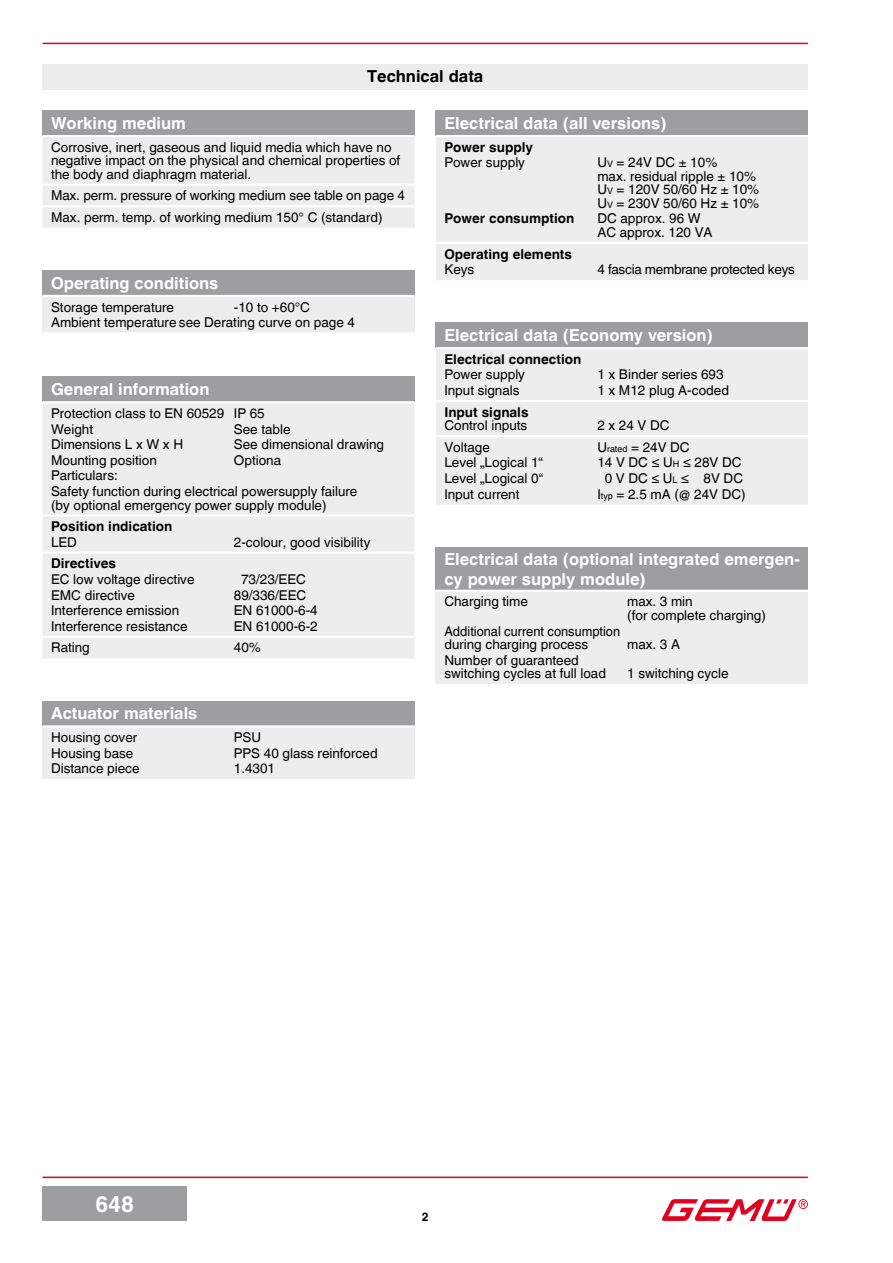
<style>
.page{position:relative;width:893px;height:1263px;background:#fff}
.page>*{position:absolute;margin:0;border:0;box-sizing:border-box;transform-origin:0 0}
.t1{font:700 22.5px "Helvetica World";color:#fff}
.t2{font:700 16.5px/19.8px "Helvetica World";color:#fff}
.t3{font:700 16.5px "Helvetica World";color:#000}
.t4{font:13.5px/13.5px "Helvetica World";color:#000}
.t5{font:700 13.5px "Helvetica World";color:#000}
.t6{font:13.5px/13.5px "Helvetica World";color:#000;scale:.95 1}
.t7{font:13.5px "Helvetica World";letter-spacing:-.02em;color:#000}
.t8{font:13.5px "Helvetica World";letter-spacing:.135em;color:#000}
.t9{font:700 12px "Helvetica World";color:#000}
.s1{font-size:9px}
</style>
<div class="page">
<hr style="left:43px;top:43px;width:765px;height:1px;background:#e20020">
<hr style="left:43px;top:1176px;width:765px;height:2px;background:#e20020">
<div style="left:43px;top:1186px;width:144px;height:34px;background:#9c9e9f"></div>
<img style="left:662px;top:1199px;width:146px;height:21px">
<div style="left:43px;top:64px;width:765px;height:25px;background:#eceded"></div>
<div style="left:436px;top:547px;width:372px;height:44px;background:#9c9e9f"></div>
<div style="left:436px;top:591px;width:372px;height:93px;background:#eceded"></div>
<hr style="left:436px;top:590px;width:372px;height:2px;background:#fff">
<div style="left:43px;top:270px;width:372px;height:26px;background:#9c9e9f"></div>
<div style="left:43px;top:296px;width:372px;height:37px;background:#eceded"></div>
<hr style="left:43px;top:295px;width:372px;height:2px;background:#fff">
<hr style="left:43px;top:332px;width:372px;height:2px;background:#fff">
<div style="left:43px;top:701px;width:372px;height:25px;background:#9c9e9f"></div>
<div style="left:43px;top:726px;width:372px;height:53px;background:#eceded"></div>
<hr style="left:43px;top:725px;width:372px;height:2px;background:#fff">
<div style="left:43px;top:111px;width:372px;height:25px;background:#9c9e9f"></div>
<div style="left:43px;top:137px;width:372px;height:91px;background:#eceded"></div>
<hr style="left:43px;top:135px;width:372px;height:2px;background:#fff">
<hr style="left:43px;top:184px;width:372px;height:2px;background:#fff">
<hr style="left:43px;top:205px;width:372px;height:2px;background:#fff">
<div style="left:43px;top:377px;width:372px;height:25px;background:#9c9e9f"></div>
<div style="left:43px;top:403px;width:372px;height:255px;background:#eceded"></div>
<hr style="left:43px;top:401px;width:372px;height:2px;background:#fff">
<hr style="left:43px;top:514px;width:372px;height:2px;background:#fff">
<hr style="left:43px;top:552px;width:372px;height:2px;background:#fff">
<hr style="left:43px;top:636px;width:372px;height:2px;background:#fff">
<div style="left:436px;top:111px;width:372px;height:25px;background:#9c9e9f"></div>
<div style="left:436px;top:137px;width:372px;height:143px;background:#eceded"></div>
<hr style="left:436px;top:135px;width:372px;height:2px;background:#fff">
<hr style="left:436px;top:242px;width:372px;height:2px;background:#fff">
<div style="left:436px;top:323px;width:372px;height:25px;background:#9c9e9f"></div>
<div style="left:436px;top:349px;width:372px;height:156px;background:#eceded"></div>
<hr style="left:436px;top:347px;width:372px;height:2px;background:#fff">
<hr style="left:436px;top:400px;width:372px;height:2px;background:#fff">
<hr style="left:436px;top:435px;width:372px;height:2px;background:#fff">
<p class="t3" style="left:367px;top:67px;width:118px">Technical data</p>
<p class="t2" style="left:51px;top:113px;width:136px">Working medium</p>
<p class="t4" style="left:51px;top:140px;width:351px">Corrosive, inert, gaseous and liquid media which have no negative impact on the physical and chemical properties of the body and diaphragm material.</p>
<p class="t4" style="left:51px;top:185px;width:355px;line-height:21.6px">Max. perm. pressure of working medium see table on page 4<br>Max. perm. temp. of working medium 150° C (standard)</p>
<p class="t2" style="left:51px;top:273px;width:169px">Operating conditions</p>
<p class="t4" style="left:51px;top:300px;width:125px">Storage temperature</p>
<p class="t4" style="left:51px;top:299px;width:305px;line-height:15.6px;text-indent:183px">-10 to +60°C<br>Ambient temperature see Derating curve on page 4</p>
<p class="t2" style="left:51px;top:379px;width:160px">General information</p>
<p class="t4" style="left:51px;top:405px;width:215px;line-height:15.6px">Protection class to EN 60529 IP 65<br>Weight</p>
<p class="t4" style="left:234px;top:422px;width:58px">See table</p>
<p class="t4" style="left:51px;top:438px;width:134px">Dimensions L x W x H</p>
<p class="t4" style="left:234px;top:438px;width:152px">See dimensional drawing</p>
<p class="t4" style="left:51px;top:453px;width:107px">Mounting position</p>
<p class="t4" style="left:234px;top:453px;width:49px">Optiona</p>
<p class="t4" style="left:51px;top:468px;width:308px;line-height:15.6px">Particulars:<br>Safety function during electrical powersupply failure</p>
<p class="t4" style="left:51px;top:498px;width:277px">(by optional emergency power supply module)</p>
<p class="t5" style="left:51px;top:518px;width:123px">Position indication</p>
<p class="t4" style="left:51px;top:535px;width:28px">LED</p>
<p class="t4" style="left:234px;top:535px;width:138px">2-colour, good visibility</p>
<p class="t5" style="left:51px;top:556px;width:67px">Directives</p>
<p class="t4" style="left:51px;top:572px;width:145px">EC low voltage directive</p>
<p class="t4" style="left:241px;top:572px;width:66px">73/23/EEC</p>
<p class="t4" style="left:51px;top:588px;width:85px">EMC directive</p>
<p class="t4" style="left:234px;top:588px;width:74px">89/336/EEC</p>
<p class="t4" style="left:51px;top:604px;width:130px">Interference emission</p>
<p class="t4" style="left:234px;top:604px;width:85px">EN 61000-6-4</p>
<p class="t4" style="left:51px;top:619px;width:138px">Interference resistance</p>
<p class="t4" style="left:234px;top:619px;width:85px">EN 61000-6-2</p>
<p class="t4" style="left:51px;top:641px;width:40px">Rating</p>
<p class="t4" style="left:234px;top:641px;width:29px">40%</p>
<p class="t2" style="left:51px;top:703px;width:148px">Actuator materials</p>
<p class="t4" style="left:51px;top:731px;width:88px">Housing cover</p>
<p class="t4" style="left:234px;top:731px;width:29px">PSU</p>
<p class="t4" style="left:51px;top:746px;width:84px">Housing base</p>
<p class="t4" style="left:234px;top:746px;width:145px">PPS 40 glass reinforced</p>
<p class="t4" style="left:51px;top:762px;width:90px">Distance piece</p>
<p class="t4" style="left:234px;top:762px;width:43px">1.4301</p>
<p class="t2" style="left:444px;top:113px;width:224px">Electrical data (all versions)</p>
<p class="t5" style="left:444px;top:139px;width:90px">Power supply</p>
<p class="t4" style="left:444px;top:156px;width:82px">Power supply</p>
<p class="t4" style="left:597px;top:156px;width:163px">U<span class="s1">V</span> = 24V DC ± 10%<br>max. residual ripple ± 10%<br>U<span class="s1">V</span> = 120V 50/60 Hz ± 10%<br>U<span class="s1">V</span> = 230V 50/60 Hz ± 10%</p>
<p class="t5" style="left:444px;top:211px;width:131px">Power consumption</p>
<p class="t4" style="left:597px;top:212px;width:117px">DC approx. 96 W<br>AC approx. 120 VA</p>
<p class="t5" style="left:444px;top:246px;width:129px">Operating elements</p>
<p class="t4" style="left:444px;top:263px;width:31px">Keys</p>
<p class="t7" style="left:597px;top:262px;width:199px">4 fascia membrane protected keys</p>
<p class="t2" style="left:444px;top:326px;width:270px">Electrical data (Economy version)</p>
<p class="t5" style="left:444px;top:351px;width:138px">Electrical connection</p>
<p class="t4" style="left:444px;top:368px;width:82px">Power supply</p>
<p class="t4" style="left:597px;top:368px;width:128px">1 x Binder series 693</p>
<p class="t4" style="left:444px;top:384px;width:77px">Input signals</p>
<p class="t4" style="left:597px;top:384px;width:133px">1 x M12 plug A-coded</p>
<p class="t5" style="left:444px;top:404px;width:86px">Input signals</p>
<p class="t4" style="left:444px;top:419px;width:84px">Control inputs</p>
<p class="t4" style="left:597px;top:419px;width:74px">2 x 24 V DC</p>
<p class="t4" style="left:444px;top:440px;width:47px">Voltage</p>
<p class="t4" style="left:597px;top:440px;width:94px">U<span class="s1">rated</span> = 24V DC</p>
<p class="t4" style="left:444px;top:456px;width:100px">Level „Logical 1“</p>
<p class="t4" style="left:597px;top:456px;width:146px">14VDC≤U<span class="s1">H</span> ≤28VDC</p>
<p class="t4" style="left:444px;top:472px;width:100px">Level „Logical 0“</p>
<p class="t8" style="left:605px;top:470px;width:140px">0VDC≤U<span class="s1">L</span> ≤ 8VDC</p>
<p class="t4" style="left:444px;top:487px;width:77px">Input current</p>
<p class="t4" style="left:597px;top:487px;width:150px">I<span class="s1">typ</span> = 2.5 mA (@ 24V DC)</p>
<p class="t2" style="left:444px;top:549px;width:357px">Electrical data (optional integrated emergen&shy;cy power supply module)</p>
<p class="t4" style="left:444px;top:595px;width:85px">Charging time</p>
<p class="t4" style="left:627px;top:595px;width:140px">max. 3 min<br>(for complete charging)</p>
<p class="t6" style="left:444px;top:624px;width:187px">Additional current consumption during charging process</p>
<p class="t4" style="left:627px;top:638px;width:54px">max. 3 A</p>
<p class="t4" style="left:444px;top:653px;width:163px">Number of guaranteed switching cycles at full load</p>
<p class="t4" style="left:627px;top:667px;width:103px">1 switching cycle</p>
<h1 class="t1" style="left:95px;top:1191px;width:40px">648</h1>
<p class="t9" style="left:422px;top:1209px;width:8px">2</p>
</div>
